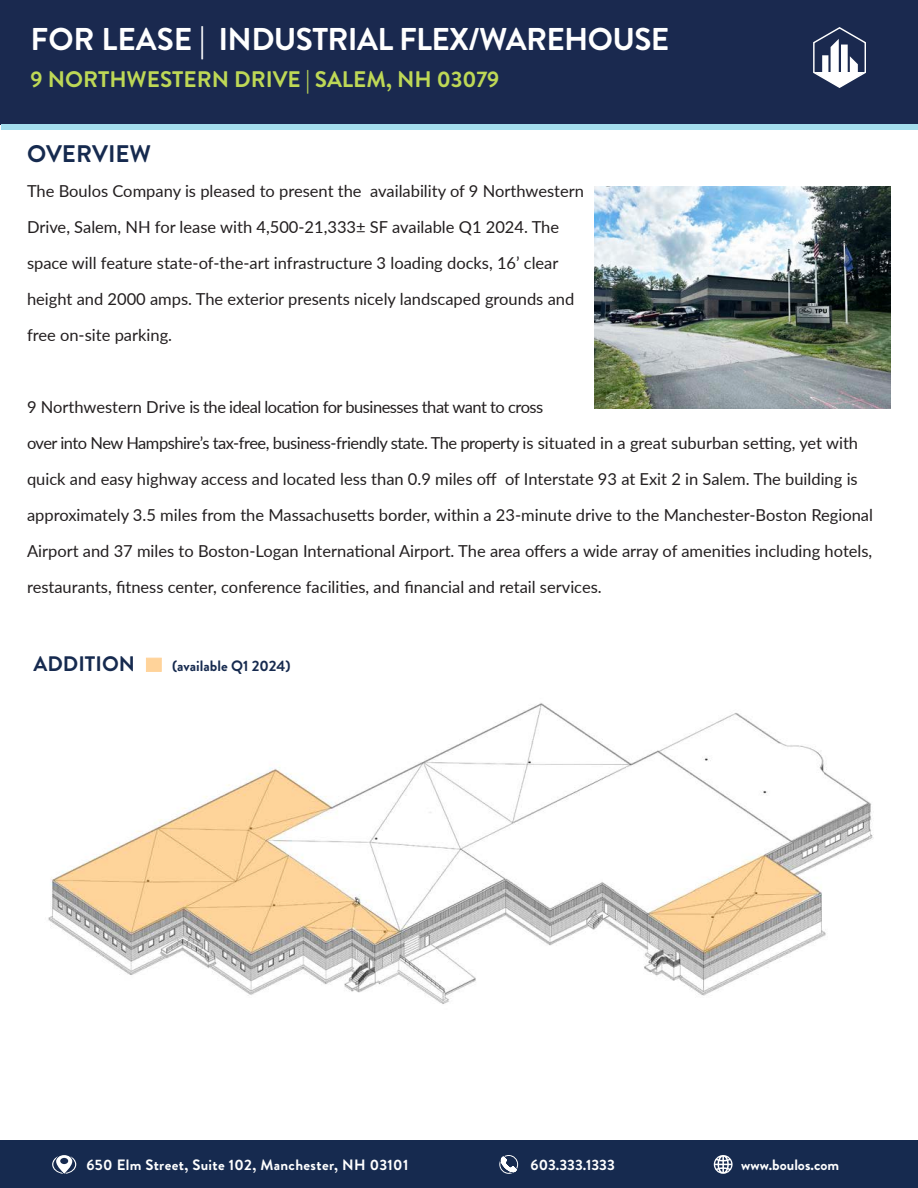
<style>
.page{position:relative;width:918px;height:1188px;background:#fff}
.page>*{position:absolute;margin:0;border:0;box-sizing:border-box;transform-origin:0 0}
.t1{font:700 31.5px "Brandon Grotesque";letter-spacing:-.02em;color:#fff}
.t2{font:700 24px "Brandon Grotesque";color:#162a4f}
.t3{font:700 22.5px "Brandon Grotesque";color:#bed856}
.t4{font:700 21px "Brandon Grotesque";color:#162a4f}
.t5{font:16.5px/36px "Lato";color:#231f20}
.t6{font:700 15px "Brandon Grotesque";letter-spacing:.02em;color:#fff}
.t7{font:700 15px "Brandon Grotesque";color:#fff}
.t8{font:700 15px "Brandon Grotesque";color:#162a4f}
</style>
<div class="page">
<div style="left:0;top:0;width:918px;height:124px;background:#1a294f"></div>
<svg style="left:813px;top:27px;width:53px;height:61px"></svg>
<div style="left:1px;top:124px;width:917px;height:6px;background:#a4dded"></div>
<div style="left:0;top:1141px;width:918px;height:47px;background:#162a4f"></div>
<svg style="left:499px;top:1155px;width:19px;height:19px"></svg>
<svg style="left:714px;top:1155px;width:19px;height:19px"></svg>
<svg style="left:52px;top:1155px;width:24px;height:19px"></svg>
<img style="left:594px;top:187px;width:297px;height:221px">
<img style="left:48px;top:703px;width:825px;height:301px">
<div style="left:146px;top:658px;width:16px;height:14px;background:#ffd39a;border:1px solid #ffd39a"></div>
<p class="t1" style="left:31px;top:17px;width:640px">FOR LEASE | INDUSTRIAL FLEX/WAREHOUSE</p>
<p class="t3" style="left:31px;top:64px;width:470px">9 NORTHWESTERN DRIVE | SALEM, NH 03079</p>
<p class="t2" style="left:27px;top:136px;width:126px">OVERVIEW</p>
<p class="t5" style="left:27px;top:172px;width:559px">The Boulos Company is pleased to present the availability of 9 Northwestern Drive, Salem, NH for lease with 4,500-21,333± SF available Q1 2024. The space will feature state-of-the-art infrastructure 3 loading docks, 16’ clear height and 2000 amps. The exterior presents nicely landscaped grounds and free on-site parking.</p>
<p class="t5" style="left:27px;top:388px;width:848px">9 Northwestern Drive is the ideal location for businesses that want to cross<br>over into New Hampshire’s tax-free, business-friendly state. The property is situated in a great suburban setting, yet with quick and easy highway access and located less than 0.9 miles off of Interstate 93 at Exit 2 in Salem. The building is approximately 3.5 miles from the Massachusetts border, within a 23-minute drive to the Manchester-Boston Regional Airport and 37 miles to Boston-Logan International Airport. The area offers a wide array of amenities including hotels, restaurants, fitness center, conference facilities, and financial and retail services.</p>
<p class="t4" style="left:33px;top:649px;width:103px">ADDITION</p>
<p class="t8" style="left:172px;top:656px;width:120px">(available Q1 2024)</p>
<p class="t6" style="left:87px;top:1154px;width:323px">650 Elm Street, Suite 102, Manchester, NH 03101</p>
<p class="t7" style="left:531px;top:1154px;width:86px">603.333.1333</p>
<p class="t7" style="left:741px;top:1154px;width:99px">www.boulos.com</p>
</div>
